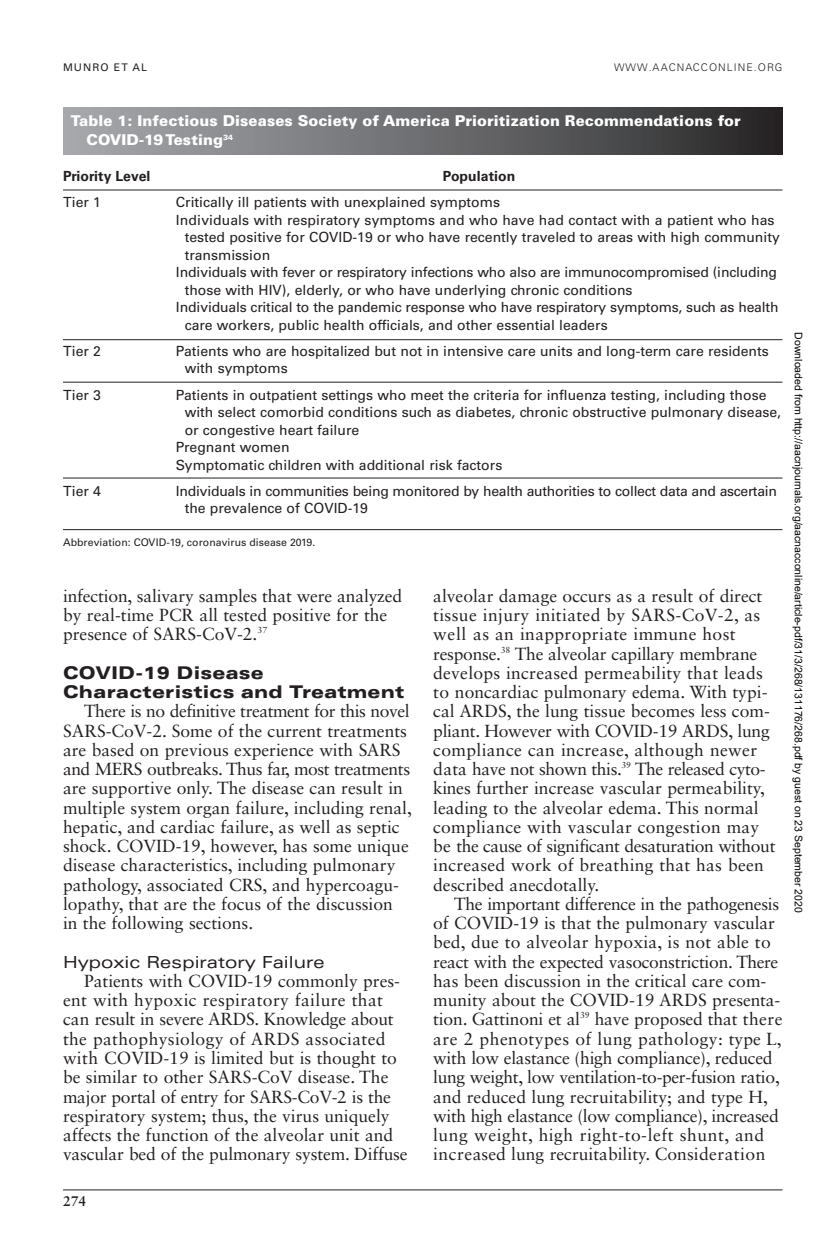
<style>
.page{position:relative;width:835px;height:1245px;background:#fff}
.page>*{position:absolute;margin:0;border:0;box-sizing:border-box;transform-origin:0 0}
.Body_copy{font:17.5px/19.2px "Sabon LT Std";color:#231f20}
.Sub_head{font:900 expanded 17.5px/19.2px "Univers LT Std";letter-spacing:.015em;color:#231f20}
.Sub-sub_head{font:expanded 16.62px "Univers LT Std";color:#231f20}
.Table_caption{font:900 14.88px/19.2px "Univers LT Std";letter-spacing:.005em;color:#fff}
.TableBody{font:14px/17.5px "Univers LT Std";color:#231f20}
.TableBody-2{font:14px/17.5px "Univers LT Std";letter-spacing:-.02em;color:#231f20}
.TableHead{font:700 14px "Univers LT Std";letter-spacing:.005em;color:#231f20}
.t1{font:700 14px "Sabon LT Std";color:#231f20}
.t2{font:10.5px "Arial";color:#000}
.Table_Footnotes{font:10.5px "Univers LT Std";letter-spacing:.005em;color:#231f20}
.t3{font:300 10.5px "Univers LT Std";letter-spacing:.1em;color:#231f20}
.Table_Footnotes-2{font:10.5px "Univers LT Std";letter-spacing:.1em;color:#231f20}
</style>
<div class="page">
<hr style="left:63px;top:1189px;width:719px;height:1px;background:#231f20">
<hr style="left:63px;top:529px;width:719px;height:1px;background:#231f20">
<div style="left:63px;top:108px;width:719px;height:47px;background:linear-gradient(to right,#aaadb1,#2b2a2b)"></div>
<hr style="left:63px;top:190px;width:719px;height:1px;background:#231f20">
<hr style="left:63px;top:339px;width:719px;height:1px;background:#231f20">
<hr style="left:63px;top:382px;width:719px;height:1px;background:#231f20">
<hr style="left:63px;top:477px;width:719px;height:1px;background:#231f20">
<p class="Table_Footnotes-2" style="left:63px;top:61px;width:86px">MUNRO ET AL</p>
<p class="t3" style="left:614px;top:61px;width:170px">WWW.AACNACCONLINE.ORG</p>
<p class="Table_caption" style="left:87px;top:111px;width:655px;text-indent:-16px">Table 1: Infectious Diseases Society of America Prioritization Recommendations for<br>COVID-19 Testing<sup>34</sup></p>
<p class="TableHead" style="left:63px;top:168px;width:89px">Priority Level</p>
<p class="TableBody" style="left:63px;top:193px;width:40px">Tier 1</p>
<p class="TableHead" style="left:443px;top:168px;width:74px">Population</p>
<p class="TableBody" style="left:176px;top:193px;width:326px">Critically ill patients with unexplained symptoms</p>
<p class="TableBody" style="left:185px;top:211px;width:597px;text-indent:-9px">Individuals with respiratory symptoms and who have had contact with a patient who has tested positive for COVID-19 or who have recently traveled to areas with high community transmission</p>
<p class="TableBody" style="left:185px;top:263px;width:594px;text-indent:-9px">Individuals with fever or respiratory infections who also are immunocompromised (including those with HIV), elderly, or who have underlying chronic conditions</p>
<p class="TableBody" style="left:185px;top:298px;width:595px;text-indent:-9px">Individuals critical to the pandemic response who have respiratory symptoms, such as health care workers, public health officials, and other essential leaders</p>
<p class="TableBody" style="left:185px;top:342px;width:585px;text-indent:-9px">Patients who are hospitalized but not in intensive care units and long-term care residents with symptoms</p>
<p class="TableBody" style="left:185px;top:386px;width:598px;text-indent:-9px">Patients in outpatient settings who meet the criteria for influenza testing, including those with select comorbid conditions such as diabetes, chronic obstructive pulmonary disease, or congestive heart failure</p>
<p class="TableBody" style="left:176px;top:438px;width:115px">Pregnant women</p>
<p class="TableBody" style="left:176px;top:456px;width:328px">Symptomatic children with additional risk factors</p>
<p class="TableBody-2" style="left:185px;top:482px;width:594px;text-indent:-9px">Individuals in communities being monitored by health authorities to collect data and ascertain the prevalence of COVID-19</p>
<p class="TableBody" style="left:63px;top:342px;width:40px">Tier 2</p>
<p class="TableBody" style="left:63px;top:386px;width:40px">Tier 3</p>
<p class="TableBody" style="left:63px;top:482px;width:40px">Tier 4</p>
<p class="Table_Footnotes" style="left:63px;top:536px;width:254px">Abbreviation: COVID-19, coronavirus disease 2019.</p>
<p class="Body_copy" style="left:63px;top:585px;width:341px">infection, salivary samples that were analyzed by real-time PCR all tested positive for the presence of SARS-CoV-2.<sup>37</sup></p>
<p class="Sub_head" style="left:63px;top:662px;width:343px">COVID-19 Disease<br>Characteristics and Treatment</p>
<p class="Body_copy" style="left:63px;top:701px;width:350px;text-indent:21px">There is no definitive treatment for this novel SARS-CoV-2. Some of the current treatments are based on previous experience with SARS and MERS outbreaks. Thus far, most treatments are supportive only. The disease can result in multiple system organ failure, including renal, hepatic, and cardiac failure, as well as septic shock. COVID-19, however, has some unique disease characteristics, including pulmonary pathology, associated CRS, and hypercoagu&shy;lopathy, that are the focus of the discussion<br>in the following sections.</p>
<p class="Sub-sub_head" style="left:63px;top:951px;width:263px">Hypoxic Respiratory Failure</p>
<p class="Body_copy" style="left:63px;top:970px;width:346px;text-indent:21px">Patients with COVID-19 commonly pres&shy;ent with hypoxic respiratory failure that can result in severe ARDS. Knowledge about the pathophysiology of ARDS associated with COVID-19 is limited but is thought to be similar to other SARS-CoV disease. The major portal of entry for SARS-CoV-2 is the respiratory system; thus, the virus uniquely affects the function of the alveolar unit and vascular bed of the pulmonary system. Diffuse</p>
<p class="Body_copy" style="left:433px;top:585px;width:344px">alveolar damage occurs as a result of direct tissue injury initiated by SARS-CoV-2, as well as an inappropriate immune host response.<sup>38</sup> The alveolar capillary membrane develops increased permeability that leads to noncardiac pulmonary edema. With typi&shy;cal ARDS, the lung tissue becomes less com&shy;pliant. However with COVID-19 ARDS, lung compliance can increase, although newer data have not shown this.<sup>39</sup> The released cyto&shy;kines further increase vascular permeability, leading to the alveolar edema. This normal compliance with vascular congestion may be the cause of significant desaturation without increased work of breathing that has been described anecdotally.</p>
<p class="Body_copy" style="left:433px;top:893px;width:351px;text-indent:21px">The important difference in the pathogenesis of COVID-19 is that the pulmonary vascular bed, due to alveolar hypoxia, is not able to react with the expected vasoconstriction. There has been discussion in the critical care com&shy;munity about the COVID-19 ARDS presenta&shy;tion. Gattinoni et al<sup>39</sup> have proposed that there are 2 phenotypes of lung pathology: type L, with low elastance (high compliance), reduced lung weight, low ventilation-to-per-fusion ratio, and reduced lung recruitability; and type H, with high elastance (low compliance), increased lung weight, high right-to-left shunt, and increased lung recruitability. Consideration</p>
<p class="t2" style="left:802px;top:332px;width:581px;rotate:90deg">Downloaded from http://aacnjournals.org/aacnacconline/article-pdf/31/3/268/131176/268.pdf by guest on 23 September 2020</p>
<p class="t1" style="left:63px;top:1192px;width:25px">274</p>
</div>
